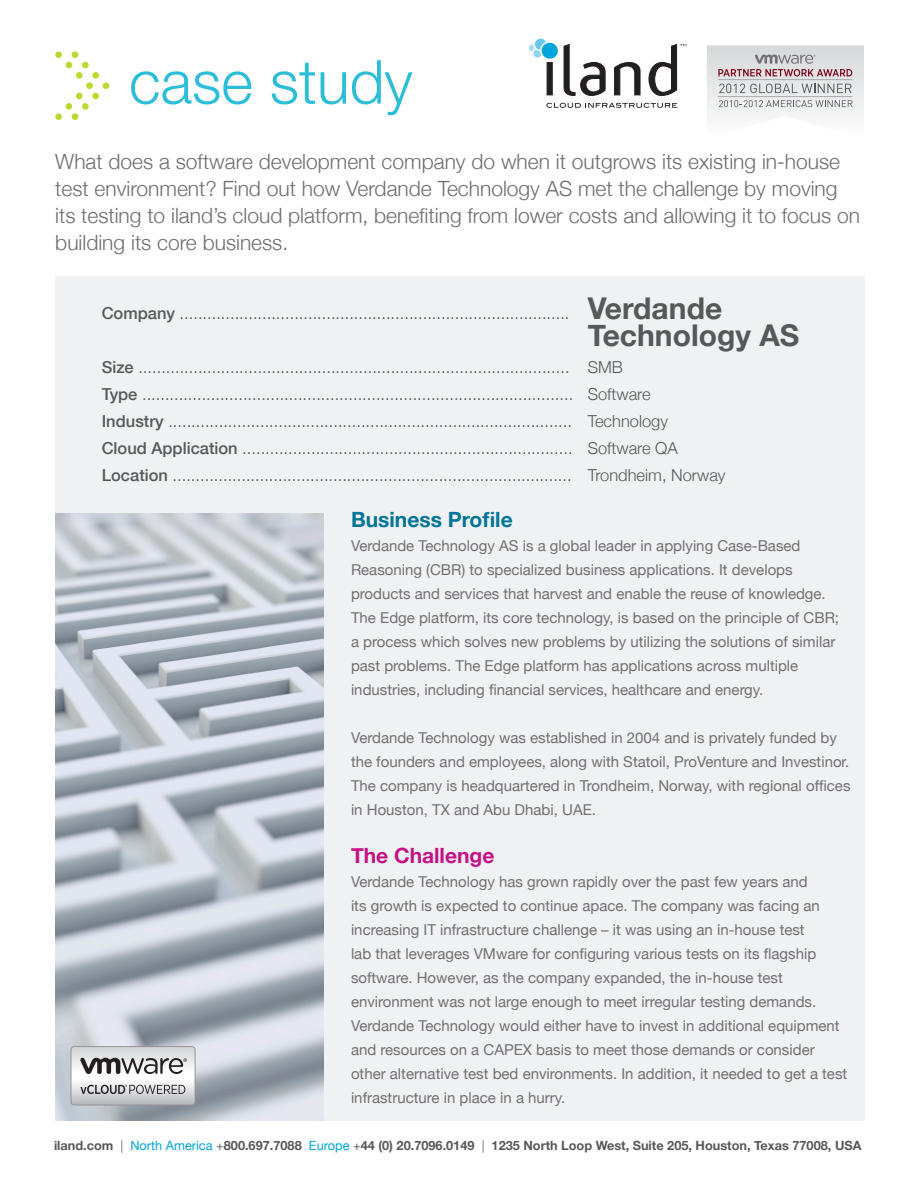
<style>
.page{position:relative;width:918px;height:1188px;background:#fff}
.page>*{position:absolute;margin:0;border:0;box-sizing:border-box;transform-origin:0 0}
.t1{font:300 60.75px "Helvetica Neue";color:#2cbdd8}
.t2{font:700 30px "Helvetica Neue";color:#57585a}
.t3{font:300 21px/27px "Helvetica Neue";color:#6c6d70}
.t4{font:700 21px "Helvetica Neue";color:#007598}
.t5{font:700 21px "Helvetica Neue";color:#c51088}
.t6{font:300 16.5px "Helvetica Neue";color:#57585a}
.t7{font:15px/24px "Helvetica Neue";color:#717074}
.t8{font:700 12.75px "Helvetica Neue";color:#57585a}
.s1{font-weight:500}
.s2{font-weight:700;font-size:30px}
.s3{font-weight:300}
.s4{font-weight:400;color:#00a6db}
.s5{font-weight:400}
</style>
<div class="page">
<div style="left:103px;top:82px;width:6px;height:7px;background:#c1d72f;border-radius:50%"></div>
<div style="left:92px;top:72px;width:7px;height:7px;background:#c1d72f;border-radius:50%"></div>
<div style="left:82px;top:62px;width:7px;height:6px;background:#c1d72f;border-radius:50%"></div>
<div style="left:72px;top:51px;width:6px;height:7px;background:#c1d72f;border-radius:50%"></div>
<div style="left:86px;top:82px;width:7px;height:7px;background:#c1d72f;border-radius:50%"></div>
<div style="left:76px;top:72px;width:7px;height:7px;background:#c1d72f;border-radius:50%"></div>
<svg style="left:66px;top:62px;width:6px;height:6px"></svg>
<div style="left:55px;top:51px;width:7px;height:7px;background:#c1d72f;border-radius:50%"></div>
<div style="left:92px;top:93px;width:7px;height:6px;background:#c1d72f;border-radius:50%"></div>
<div style="left:82px;top:103px;width:7px;height:7px;background:#c1d72f;border-radius:50%"></div>
<div style="left:72px;top:113px;width:6px;height:7px;background:#c1d72f;border-radius:50%"></div>
<div style="left:76px;top:93px;width:7px;height:6px;background:#c1d72f;border-radius:50%"></div>
<div style="left:66px;top:103px;width:6px;height:7px;background:#c1d72f;border-radius:50%"></div>
<div style="left:55px;top:113px;width:7px;height:7px;background:#c1d72f;border-radius:50%"></div>
<svg style="left:546px;top:103px;width:131px;height:5px"></svg>
<svg style="left:614px;top:62px;width:27px;height:34px"></svg>
<svg style="left:529px;top:39px;width:77px;height:57px"></svg>
<svg style="left:648px;top:44px;width:38px;height:52px"></svg>
<svg style="left:707px;top:45px;width:157px;height:71px"></svg>
<div style="left:55px;top:276px;width:810px;height:844px;background:#f0f1f2"></div>
<img style="left:55px;top:513px;width:269px;height:607px">
<svg style="left:71px;top:1046px;width:125px;height:60px"></svg>
<svg style="left:71px;top:1047px;width:124px;height:58px"></svg>
<p class="t1" style="left:129px;top:45px;width:285px">case study</p>
<p class="t3" style="left:55px;top:147px;width:806px">What does a software development company do when it outgrows its existing in-house test environment? Find out how Verdande Technology AS met the challenge by moving its testing to iland’s cloud platform, benefiting from lower costs and allowing it to focus on building its core business.</p>
<p class="t6" style="left:102px;top:303px;width:622px"><span class="s1">Company</span> ..................................................................................... <span class="s2">Verdande</span></p>
<p class="t2" style="left:588px;top:317px;width:213px">Technology AS</p>
<p class="t6" style="left:102px;top:357px;width:523px"><span class="s1">Size</span> .............................................................................................. SMB</p>
<p class="t6" style="left:102px;top:384px;width:550px"><span class="s1">Type</span> .............................................................................................. Software</p>
<p class="t6" style="left:102px;top:411px;width:568px"><span class="s1">Industry</span> ........................................................................................ Technology</p>
<p class="t6" style="left:102px;top:438px;width:578px"><span class="s1">Cloud Application</span> ........................................................................ Software QA</p>
<p class="t6" style="left:102px;top:465px;width:625px"><span class="s1">Location</span> ....................................................................................... Trondheim, Norway</p>
<p class="t4" style="left:351px;top:506px;width:163px">Business Profile</p>
<p class="t7" style="left:351px;top:533px;width:490px">Verdande Technology AS is a global leader in applying Case-Based Reasoning (CBR) to specialized business applications. It develops products and services that harvest and enable the reuse of knowledge.<br>The Edge platform, its core technology, is based on the principle of CBR; a process which solves new problems by utilizing the solutions of similar past problems. The Edge platform has applications across multiple industries, including financial services, healthcare and energy.</p>
<p class="t7" style="left:351px;top:725px;width:501px">Verdande Technology was established in 2004 and is privately funded by the founders and employees, along with Statoil, ProVenture and Investinor.<br>The company is headquartered in Trondheim, Norway, with regional offices in Houston, TX and Abu Dhabi, UAE.</p>
<p class="t5" style="left:351px;top:842px;width:145px">The Challenge</p>
<p class="t7" style="left:351px;top:869px;width:498px">Verdande Technology has grown rapidly over the past few years and<br>its growth is expected to continue apace. The company was facing an increasing IT infrastructure challenge – it was using an in-house test<br>lab that leverages VMware for configuring various tests on its flagship software. However, as the company expanded, the in-house test environment was not large enough to meet irregular testing demands.<br>Verdande Technology would either have to invest in additional equipment and resources on a CAPEX basis to meet those demands or consider other alternative test bed environments. In addition, it needed to get a test infrastructure in place in a hurry.</p>
<p class="t8" style="left:54px;top:1138px;width:809px">iland.com <span class="s3">|</span> <span class="s4">North America</span> <span class="s5">+</span>800.697.7088 <span class="s4">Europe</span> <span class="s5">+</span>44 (0) 20.7096.0149 <span class="s3">|</span> 1235 North Loop West, Suite 205, Houston, Texas 77008, USA</p>
</div>
